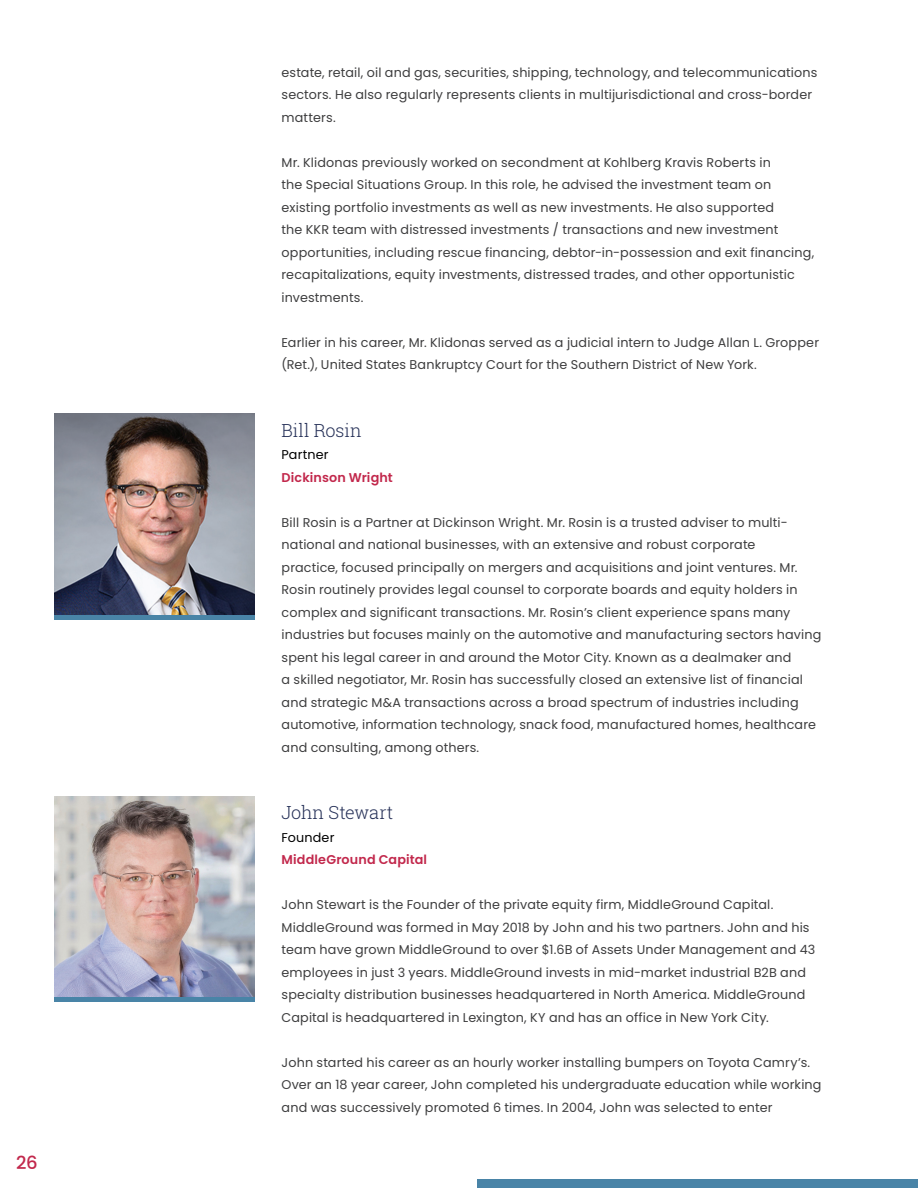
<style>
.page{position:relative;width:918px;height:1188px;background:#fff}
.page>*{position:absolute;margin:0;border:0;box-sizing:border-box;transform-origin:0 0}
.t1{font:300 18px "Roboto Slab";letter-spacing:-.005em;color:#263158}
.t2{font:500 18px "Poppins";color:#c2284c}
.Body_Text{font:12.75px/22.5px "Poppins";letter-spacing:.01em;color:#3e3e3f}
.t3{font:600 12.75px "Poppins";letter-spacing:.01em;color:#c2284c}
.t4{font:12.75px "Poppins";letter-spacing:.015em;color:#000}
</style>
<div class="page">
<svg style="left:54px;top:614px;width:200px;height:5px"></svg>
<img style="left:54px;top:414px;width:200px;height:200px">
<div style="left:54px;top:796px;width:200px;height:206px;background:#4984a7"></div>
<img style="left:54px;top:796px;width:200px;height:201px">
<div style="left:477px;top:1179px;width:441px;height:9px;background:#4984a7"></div>
<h1 class="t2" style="left:16px;top:1152px;width:23px">26</h1>
<p class="Body_Text" style="left:282px;top:61px;width:537px">estate, retail, oil and gas, securities, shipping, technology, and telecommunications sectors. He also regularly represents clients in multijurisdictional and cross-border matters.</p>
<p class="Body_Text" style="left:282px;top:151px;width:534px">Mr. Klidonas previously worked on secondment at Kohlberg Kravis Roberts in<br>the Special Situations Group. In this role, he advised the investment team on existing portfolio investments as well as new investments. He also supported<br>the KKR team with distressed investments / transactions and new investment opportunities, including rescue financing, debtor-in-possession and exit financing, recapitalizations, equity investments, distressed trades, and other opportunistic investments.</p>
<p class="Body_Text" style="left:282px;top:331px;width:539px">Earlier in his career, Mr. Klidonas served as a judicial intern to Judge Allan L. Gropper (Ret.), United States Bankruptcy Court for the Southern District of New York.</p>
<p class="t1" style="left:282px;top:418px;width:82px">Bill Rosin</p>
<p class="t4" style="left:282px;top:447px;width:49px">Partner</p>
<p class="t3" style="left:282px;top:470px;width:113px">Dickinson Wright</p>
<p class="Body_Text" style="left:282px;top:511px;width:541px">Bill Rosin is a Partner at Dickinson Wright. Mr. Rosin is a trusted adviser to multi&shy;national and national businesses, with an extensive and robust corporate<br>practice, focused principally on mergers and acquisitions and joint ventures. Mr.<br>Rosin routinely provides legal counsel to corporate boards and equity holders in complex and significant transactions. Mr. Rosin’s client experience spans many industries but focuses mainly on the automotive and manufacturing sectors having spent his legal career in and around the Motor City. Known as a dealmaker and<br>a skilled negotiator, Mr. Rosin has successfully closed an extensive list of financial and strategic M&amp;A transactions across a broad spectrum of industries including automotive, information technology, snack food, manufactured homes, healthcare and consulting, among others.</p>
<p class="t1" style="left:282px;top:800px;width:113px">John Stewart</p>
<p class="t4" style="left:282px;top:830px;width:54px">Founder</p>
<p class="t3" style="left:282px;top:852px;width:147px">MiddleGround Capital</p>
<p class="Body_Text" style="left:282px;top:893px;width:535px">John Stewart is the Founder of the private equity firm, MiddleGround Capital.<br>MiddleGround was formed in May 2018 by John and his two partners. John and his team have grown MiddleGround to over $1.6B of Assets Under Management and 43 employees in just 3 years. MiddleGround invests in mid-market industrial B2B and specialty distribution businesses headquartered in North America. MiddleGround Capital is headquartered in Lexington, KY and has an office in New York City.</p>
<p class="Body_Text" style="left:282px;top:1051px;width:542px">John started his career as an hourly worker installing bumpers on Toyota Camry’s.<br>Over an 18 year career, John completed his undergraduate education while working and was successively promoted 6 times. In 2004, John was selected to enter</p>
</div>
